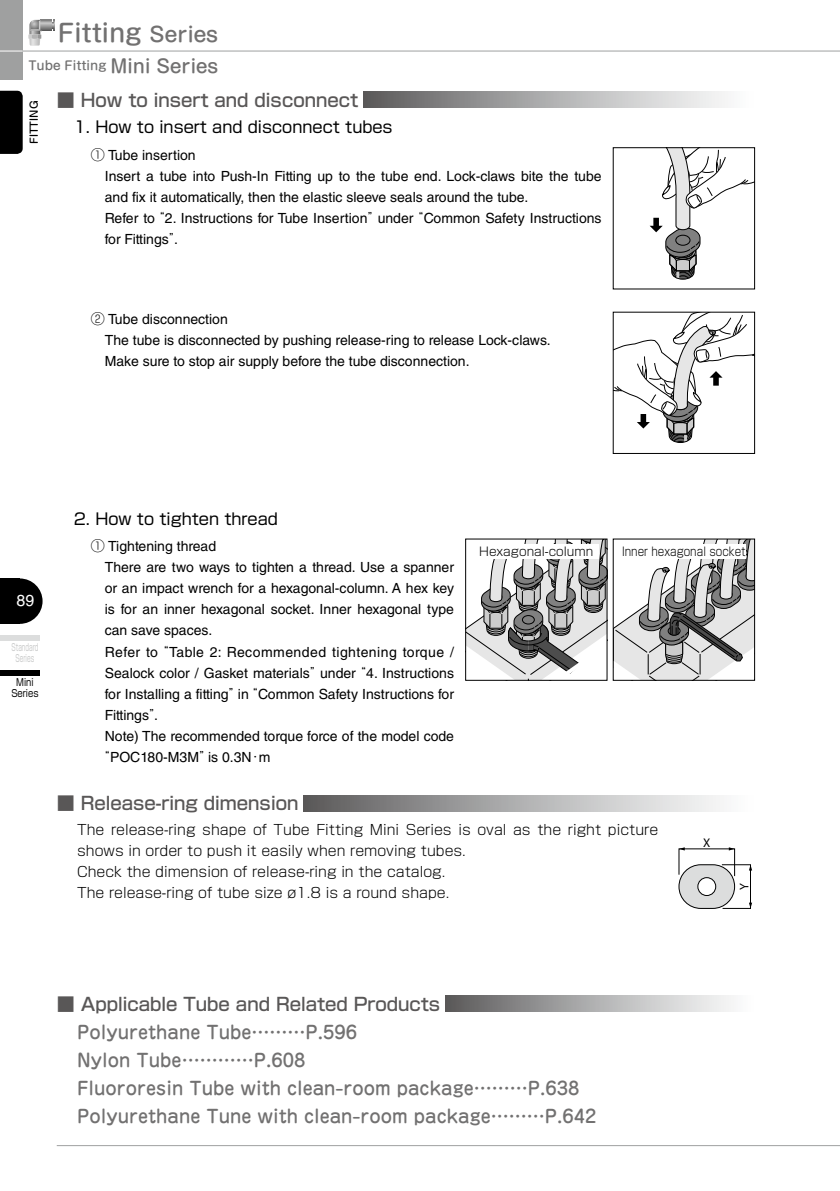
<style>
.page{position:relative;width:840px;height:1191px;background:#fff}
.page>*{position:absolute;margin:0;border:0;box-sizing:border-box;transform-origin:0 0}
.t1{font:500 24px "Shin M Go Pr 6";color:#727171}
.t2{font:500 18px/28px "Jun 34 Pro";color:#727171}
.t3{font:500 18px "Shin Go Pr 6";color:#595757}
.t4{font:16px "Shin Go Pr 6";color:#000}
.t5{font:16px "Helvetica LT Std";color:#fff}
.t6{font:14px/21px "Helvetica LT Std";color:#000}
.t7{font:300 14px/21px "Shin Go Pr 6";color:#000}
.t8{font:12.6px "Helvetica";color:#000}
.t9{font:500 12px "Shin M Go Pr 6";color:#727171}
.t10{font:300 12px "Shin Go Pr 6";color:#000;scale:.86 1}
.t11{font:300 12px "Shin Go Pr 6";color:#000}
.t12{font:10px/11px "Shin Go Pr 6";color:#c9caca;text-align:center;scale:.57 1}
.t13{font:10px/11px "Shin Go Pr 6";color:#000;text-align:center;scale:.83 1}
.t14{font:500 10px "Shin M Go Pr 6";color:#000}
.s1{font-size:20px}
.s2{font-size:18px}
.s3{font-family:"Shin Go Pr 6";font-weight:300}
</style>
<div class="page">
<hr style="left:23px;top:51px;width:816px;height:1px;background:#9fa0a0">
<hr style="left:57px;top:1145px;width:782px;height:1px;background:#9fa0a0">
<div style="left:0;top:0;width:23px;height:79px;background:#9fa0a0"></div>
<svg style="left:0;top:51px;width:23px;height:1px"></svg>
<svg style="left:28px;top:20px;width:27px;height:25px"></svg>
<div style="left:0;top:635px;width:40px;height:6px;background:#dcdddd"></div>
<div style="left:0;top:670px;width:40px;height:5px;background:#000"></div>
<svg style="left:20px;top:578px;width:23px;height:46px"></svg>
<div style="left:0;top:578px;width:20px;height:46px;background:#000"></div>
<svg style="left:0;top:91px;width:23px;height:63px"></svg>
<div style="left:363px;top:92px;width:391px;height:16px;background:linear-gradient(to right,#5e5d5e,#fff)"></div>
<div style="left:612px;top:147px;width:142px;height:142px;border:1px solid #000"></div>
<div style="left:612px;top:312px;width:142px;height:142px;border:1px solid #000"></div>
<svg style="left:614px;top:541px;width:138px;height:137px"></svg>
<svg style="left:467px;top:541px;width:138px;height:137px"></svg>
<div style="left:465px;top:539px;width:142px;height:141px;border:1px solid #000"></div>
<div style="left:473px;top:544px;width:125px;height:15px;background:#fff"></div>
<div style="left:621px;top:544px;width:125px;height:15px;background:#fff"></div>
<svg style="left:445px;top:996px;width:286px;height:15px;background:#aaaaab"></svg>
<svg style="left:648px;top:148px;width:106px;height:132px"></svg>
<svg style="left:613px;top:312px;width:141px;height:131px"></svg>
<div style="left:303px;top:795px;width:451px;height:16px;background:linear-gradient(to right,#5e5d5e,#fff)"></div>
<svg style="left:678px;top:847px;width:73px;height:62px"></svg>
<h1 class="t1" style="left:58px;top:14px;width:162px">Fitting <span class="s1">Series</span></h1>
<p class="t9" style="left:28px;top:56px;width:191px">Tube Fitting <span class="s2">Mini Series</span></p>
<p class="t14" style="left:26px;top:144px;width:45px;rotate:-90deg">FITTING</p>
<p class="t3" style="left:57px;top:85px;width:303px">■ How to insert and disconnect</p>
<p class="t4" style="left:74px;top:114px;width:320px">1. How to insert and disconnect tubes</p>
<p class="t6" style="left:105px;top:144px;width:498px;text-indent:-14px"><span class="s3">①</span> Tube insertion<br>Insert a tube into Push-In Fitting up to the tube end. Lock-claws bite the tube and fix it automatically, then the elastic sleeve seals around the tube.<br>Refer to <span class="s3">“</span>2. Instructions for Tube Insertion<span class="s3">”</span> under <span class="s3">“</span>Common Safety Instructions for Fittings<span class="s3">”</span>.</p>
<p class="t6" style="left:105px;top:309px;width:447px;text-indent:-14px"><span class="s3">②</span> Tube disconnection<br>The tube is disconnected by pushing release-ring to release Lock-claws.<br>Make sure to stop air supply before the tube disconnection.</p>
<p class="t5" style="left:17px;top:591px;width:19px">89</p>
<p class="t12" style="left:11px;top:641px;width:49px">Standard<br>Series</p>
<p class="t13" style="left:11px;top:675px;width:34px">Mini<br>Series</p>
<p class="t4" style="left:74px;top:505px;width:205px">2. How to tighten thread</p>
<p class="t6" style="left:105px;top:535px;width:350px;text-indent:-14px"><span class="s3">①</span> Tightening thread<br>There are two ways to tighten a thread. Use a spanner or an impact wrench for a hexagonal-column. A hex key is for an inner hexagonal socket. Inner hexagonal type can save spaces.<br>Refer to <span class="s3">“</span>Table 2: Recommended tightening torque / Sealock color / Gasket materials<span class="s3">”</span> under <span class="s3">“</span>4. Instructions for Installing a fitting<span class="s3">”</span> in <span class="s3">“</span>Common Safety Instructions for Fittings<span class="s3">”</span>.<br>Note) The recommended torque force of the model code <span class="s3">“</span>POC180-M3M<span class="s3">”</span> is 0.3N<span class="s3">･</span>m</p>
<p class="t11" style="left:479px;top:542px;width:116px">Hexagonal-column</p>
<p class="t10" style="left:621px;top:542px;width:145px">Inner hexagonal socket</p>
<p class="t3" style="left:57px;top:788px;width:243px">■ Release-ring dimension</p>
<p class="t7" style="left:77px;top:817px;width:582px">The release-ring shape of Tube Fitting Mini Series is oval as the right picture shows in order to push it easily when removing tubes.<br>Check the dimension of release-ring in the catalog.<br>The release-ring of tube size ø1.8 is a round shape.</p>
<p class="t8" style="left:702px;top:835px;width:9px">X</p>
<p class="t8" style="left:736px;top:890px;width:8px;rotate:-90deg">Y</p>
<p class="t3" style="left:57px;top:989px;width:385px">■ Applicable Tube and Related Products</p>
<p class="t2" style="left:77px;top:1016px;width:520px">Polyurethane Tube………P.596<br>Nylon Tube…………P.608<br>Fluororesin Tube with clean-room package………P.638<br>Polyurethane Tune with clean-room package………P.642</p>
</div>
